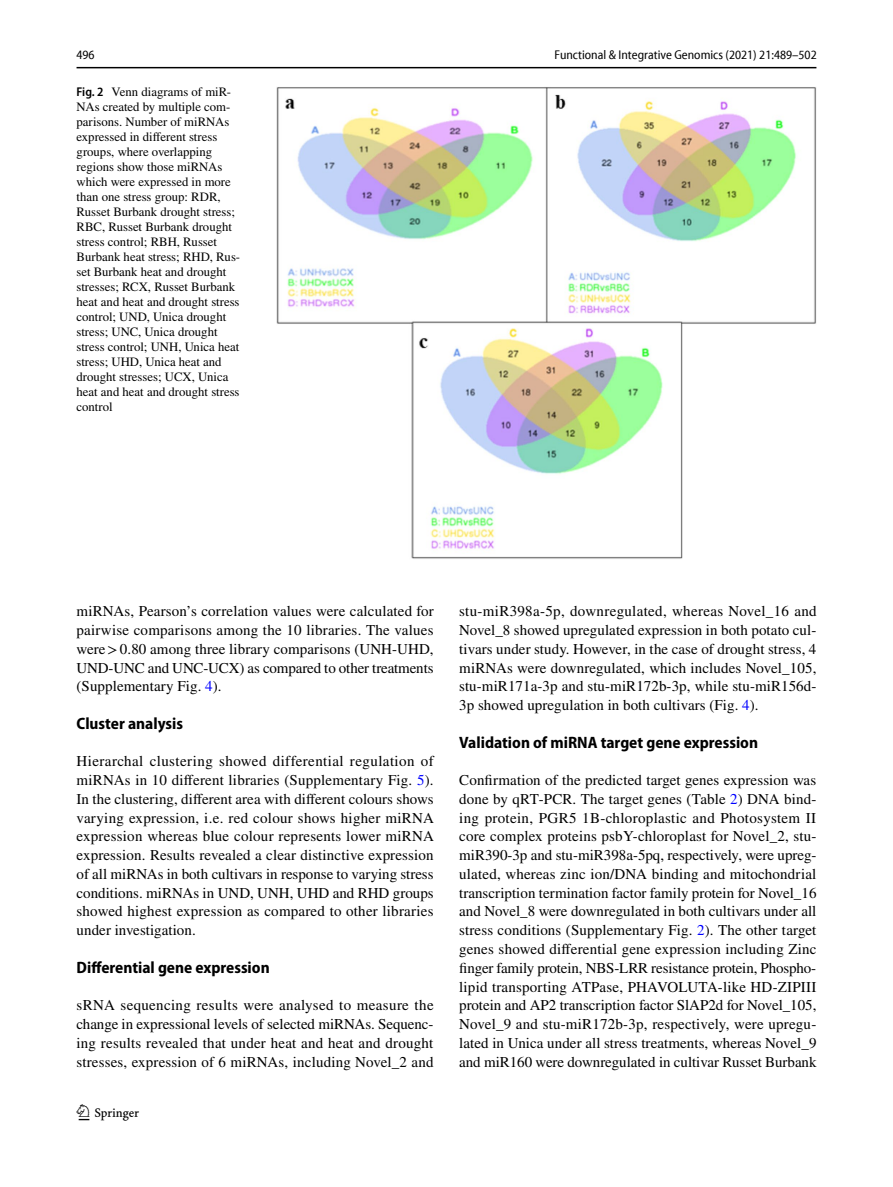
<style>
.page{position:relative;width:893px;height:1187px;background:#fff}
.page>*{position:absolute;margin:0;border:0;box-sizing:border-box;transform-origin:0 0}
.t1{font:22.5px "Springnew Regular 2";color:#000}
.t2{font:700 semi-condensed 16.5px "Myriad Pro";color:#000}
.t3{font:15px/18.8px "STIX";letter-spacing:.005em;color:#000;text-align:justify}
.t4{font:12.75px/15px "STIX";color:#000}
.t5{font:semi-condensed 12.75px "Myriad Pro Unic";color:#000}
.s1{font-family:"Myriad Pro";font-weight:600;font-stretch:semi-condensed}
.s2{color:#00f}
</style>
<div class="page">
<hr style="left:77px;top:67px;width:739px;height:1px;background:#000">
<img style="left:276px;top:87px;width:540px;height:472px">
<p class="t5" style="left:76px;top:50px;width:20px">496</p>
<p class="t5" style="left:554px;top:50px;width:264px">Functional &amp; Integrative Genomics (2021) 21:489–502</p>
<p class="t4" style="left:77px;top:85px;width:165px"><span class="s1">Fig. 2</span> Venn diagrams of miR-<br>NAs created by multiple com&shy;parisons. Number of miRNAs expressed in different stress groups, where overlapping regions show those miRNAs which were expressed in more than one stress group: RDR,<br>Russet Burbank drought stress;<br>RBC, Russet Burbank drought stress control; RBH, Russet<br>Burbank heat stress; RHD, Rus&shy;set Burbank heat and drought stresses; RCX, Russet Burbank heat and heat and drought stress control; UND, Unica drought stress; UNC, Unica drought stress control; UNH, Unica heat stress; UHD, Unica heat and drought stresses; UCX, Unica heat and heat and drought stress control</p>
<p class="t3" style="left:77px;top:603px;width:359px">miRNAs, Pearson’s correlation values were calculated for pairwise comparisons among the 10 libraries. The values were&gt;0.80 among three library comparisons (UNH-UHD, UND-UNC and UNC-UCX) as compared to other treatments (Supplementary Fig. <span class="s2">4</span>).</p>
<p class="t2" style="left:77px;top:714px;width:108px">Cluster analysis</p>
<p class="t3" style="left:77px;top:753px;width:359px">Hierarchal clustering showed differential regulation of miRNAs in 10 different libraries (Supplementary Fig. <span class="s2">5</span>).<br>In the clustering, different area with different colours shows varying expression, i.e. red colour shows higher miRNA expression whereas blue colour represents lower miRNA expression. Results revealed a clear distinctive expression of all miRNAs in both cultivars in response to varying stress conditions. miRNAs in UND, UNH, UHD and RHD groups showed highest expression as compared to other libraries under investigation.</p>
<p class="t2" style="left:77px;top:957px;width:195px">Differential gene expression</p>
<p class="t3" style="left:77px;top:996px;width:359px">sRNA sequencing results were analysed to measure the change in expressional levels of selected miRNAs. Sequenc&shy;ing results revealed that under heat and heat and drought stresses, expression of 6 miRNAs, including Novel_2 and</p>
<h1 class="t1" style="left:79px;top:1104px;width:62px">1 3</h1>
<p class="t3" style="left:459px;top:603px;width:359px">stu-miR398a-5p, downregulated, whereas Novel_16 and Novel_8 showed upregulated expression in both potato cul&shy;tivars under study. However, in the case of drought stress, 4 miRNAs were downregulated, which includes Novel_105, stu-miR171a-3p and stu-miR172b-3p, while stu-miR156d-3p showed upregulation in both cultivars (Fig. <span class="s2">4</span>).</p>
<p class="t2" style="left:459px;top:732px;width:300px">Validation of miRNA target gene expression</p>
<p class="t3" style="left:459px;top:771px;width:359px">Confirmation of the predicted target genes expression was done by qRT-PCR. The target genes (Table <span class="s2">2</span>) DNA bind&shy;ing protein, PGR5 1B-chloroplastic and Photosystem II core complex proteins psbY-chloroplast for Novel_2, stu&shy;miR390-3p and stu-miR398a-5pq, respectively, were upreg&shy;ulated, whereas zinc ion/DNA binding and mitochondrial transcription termination factor family protein for Novel_16 and Novel_8 were downregulated in both cultivars under all stress conditions (Supplementary Fig. <span class="s2">2</span>). The other target genes showed differential gene expression including Zinc finger family protein, NBS-LRR resistance protein, Phospho&shy;lipid transporting ATPase, PHAVOLUTA-like HD-ZIPIII protein and AP2 transcription factor SlAP2d for Novel_105, Novel_9 and stu-miR172b-3p, respectively, were upregu&shy;lated in Unica under all stress treatments, whereas Novel_9 and miR160 were downregulated in cultivar Russet Burbank</p>
</div>
